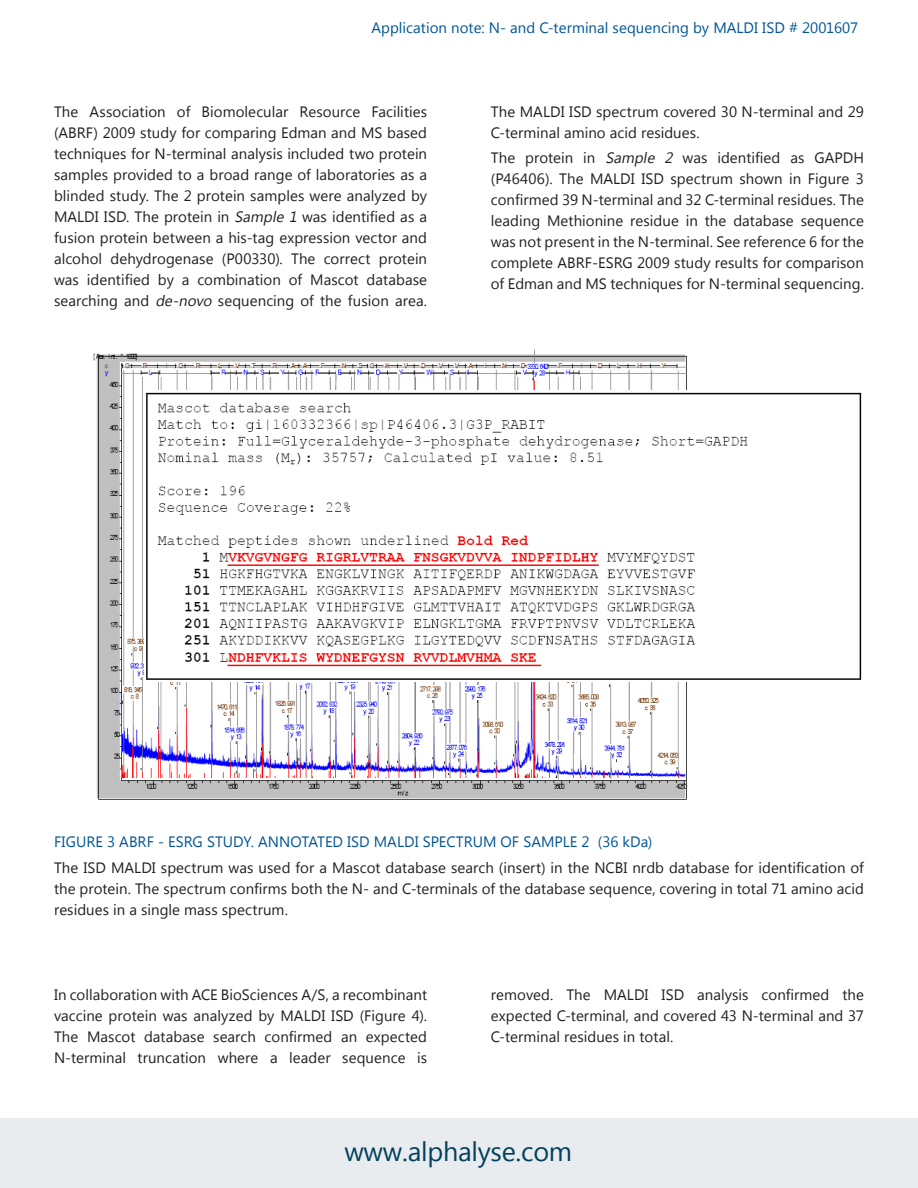
<style>
.page{position:relative;width:918px;height:1188px;background:#fff}
.page>*{position:absolute;margin:0;border:0;box-sizing:border-box;transform-origin:0 0}
.t1{font:27px "Lao UI";letter-spacing:-.01em;color:#02405e}
.brød_med_streger{font:15px/21px "Lao UI";letter-spacing:.005em;color:#231f20;text-align:justify}
.brød_med_streger-2{font:15px "Lao UI";letter-spacing:.005em;color:#005594}
.s1{font-style:italic}
</style>
<div class="page">
<div style="left:0;top:1118px;width:918px;height:70px;background:#e9ecee"></div>
<img style="left:93px;top:349px;width:595px;height:451px">
<img style="left:145px;top:390px;width:717px;height:292px">
<p class="brød_med_streger-2" style="left:371px;top:18px;width:488px">Application note: N- and C-terminal sequencing by MALDI ISD # 2001607</p>
<p class="brød_med_streger" style="left:54px;top:101px;width:375px">The Association of Biomolecular Resource Facilities (ABRF) 2009 study for comparing Edman and MS based techniques for N-terminal analysis included two protein samples provided to a broad range of laboratories as a blinded study. The 2 protein samples were analyzed by MALDI ISD. The protein in <span class="s1">Sample 1</span> was identified as a fusion protein between a his-tag expression vector and alcohol dehydrogenase (P00330). The correct protein was identified by a combination of Mascot database searching and <span class="s1">de-novo</span> sequencing of the fusion area.</p>
<p class="brød_med_streger" style="left:491px;top:101px;width:375px">The MALDI ISD spectrum covered 30 N-terminal and 29<br>C-terminal amino acid residues.</p>
<p class="brød_med_streger" style="left:491px;top:147px;width:375px">The protein in <span class="s1">Sample 2</span> was identified as GAPDH (P46406). The MALDI ISD spectrum shown in Figure 3 confirmed 39 N-terminal and 32 C-terminal residues. The leading Methionine residue in the database sequence was not present in the N-terminal. See reference 6 for the complete ABRF-ESRG 2009 study results for comparison of Edman and MS techniques for N-terminal sequencing.</p>
<p class="brød_med_streger-2" style="left:54px;top:832px;width:600px">FIGURE 3 ABRF - ESRG STUDY. ANNOTATED ISD MALDI SPECTRUM OF SAMPLE 2 (36 kDa)</p>
<p class="brød_med_streger" style="left:54px;top:856px;width:812px">The ISD MALDI spectrum was used for a Mascot database search (insert) in the NCBI nrdb database for identification of the protein. The spectrum confirms both the N- and C-terminals of the database sequence, covering in total 71 amino acid residues in a single mass spectrum.</p>
<p class="brød_med_streger" style="left:54px;top:983px;width:375px">In collaboration with ACE BioSciences A/S, a recombinant vaccine protein was analyzed by MALDI ISD (Figure 4).<br>The Mascot database search confirmed an expected N-terminal truncation where a leader sequence is</p>
<p class="brød_med_streger" style="left:491px;top:983px;width:375px">removed. The MALDI ISD analysis confirmed the expected C-terminal, and covered 43 N-terminal and 37<br>C-terminal residues in total.</p>
<p class="t1" style="left:344px;top:1134px;width:229px">www.alphalyse.com</p>
</div>
